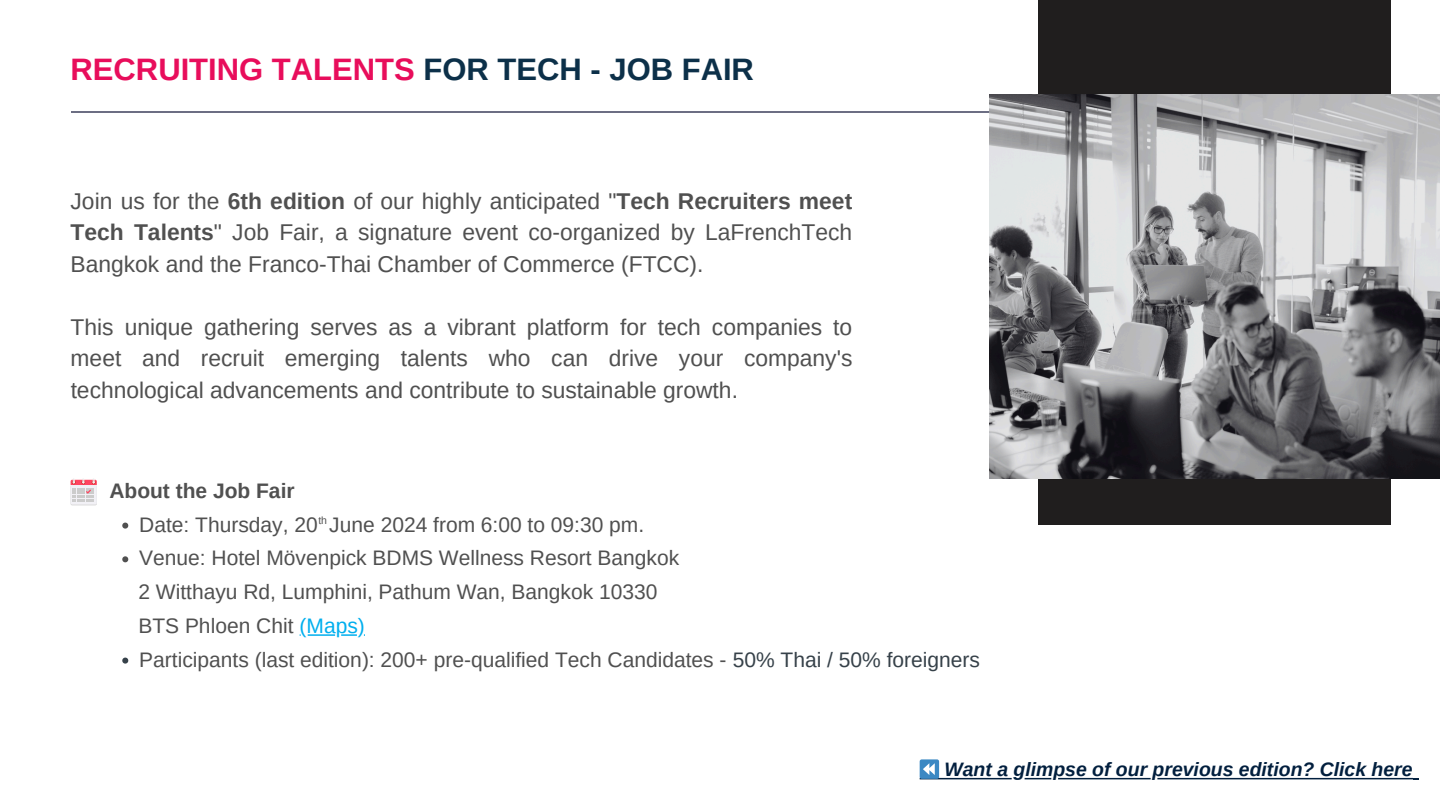
<style>
.page{position:relative;width:1440px;height:810px;background:#fff}
.page>*{position:absolute;margin:0;border:0;box-sizing:border-box;transform-origin:0 0}
.t1{font:700 31px "Arimo";color:#e80d5b}
.t2{font:22.8px/31.5px "Arimo";color:#505050;text-align:justify}
.t3{font:21px/33.7px "Arimo";color:#505050}
.t4{font:700 21px "Arimo";color:#505050}
.t5{font:italic 700 19.4px "Arimo";color:#021f3e}
.t6{font:10.5px "Arimo";color:#505050}
.s1{color:#0c3049}
.s2{font-weight:700}
.s3{color:#00afee}
.s4{color:#364149}
</style>
<div class="page">
<hr style="left:71px;top:112px;width:1278px;height:1px;background:#6c6e83">
<div style="left:1039px;top:0;width:352px;height:525px;background:#201e1e"></div>
<img style="left:990px;top:95px;width:450px;height:383px">
<svg style="left:71px;top:478px;width:26px;height:27px"></svg>
<hr style="left:1157px;top:778px;width:256px;height:1px;background:#021f3e">
<hr style="left:1058px;top:778px;width:93px;height:1px;background:#021f3e">
<svg style="left:1025px;top:778px;width:26px;height:1px"></svg>
<hr style="left:920px;top:778px;width:92px;height:1px;background:#021f3e">
<svg style="left:920px;top:759px;width:19px;height:20px"></svg>
<svg style="left:122px;top:523px;width:6px;height:6px"></svg>
<svg style="left:122px;top:556px;width:6px;height:6px"></svg>
<svg style="left:341px;top:634px;width:16px;height:2px"></svg>
<hr style="left:308px;top:634px;width:27px;height:2px;background:#00afee">
<svg style="left:122px;top:658px;width:6px;height:6px"></svg>
<h1 class="t1" style="left:71px;top:52px;width:685px">RECRUITING TALENTS <span class="s1">FOR TECH - JOB FAIR</span></h1>
<p class="t2" style="left:71px;top:185px;width:783px">Join us for the <span class="s2">6th edition</span> of our highly anticipated "<span class="s2">Tech Recruiters meet Tech Talents</span>" Job Fair, a signature event co-organized by LaFrenchTech Bangkok and the Franco-Thai Chamber of Commerce (FTCC).</p>
<p class="t2" style="left:71px;top:311px;width:783px">This unique gathering serves as a vibrant platform for tech companies to meet and recruit emerging talents who can drive your company's technological advancements and contribute to sustainable growth.</p>
<p class="t4" style="left:109px;top:479px;width:187px">About the Job Fair</p>
<p class="t3" style="left:138px;top:507px;width:843px">Date: Thursday, 20 June 2024 from 6:00 to 09:30 pm.<br>Venue: Hotel Mövenpick BDMS Wellness Resort Bangkok<br>2 Witthayu Rd, Lumphini, Pathum Wan, Bangkok 10330<br>BTS Phloen Chit <span class="s3">(Maps)<br></span>Participants (last edition): 200+ pre-qualified Tech Candidates - <span class="s4">50% Thai / 50% foreigners</span></p>
<p class="t6" style="left:318px;top:514px;width:10px">th</p>
<p class="t5" style="left:944px;top:759px;width:470px">Want a glimpse of our previous edition? Click here</p>
</div>
